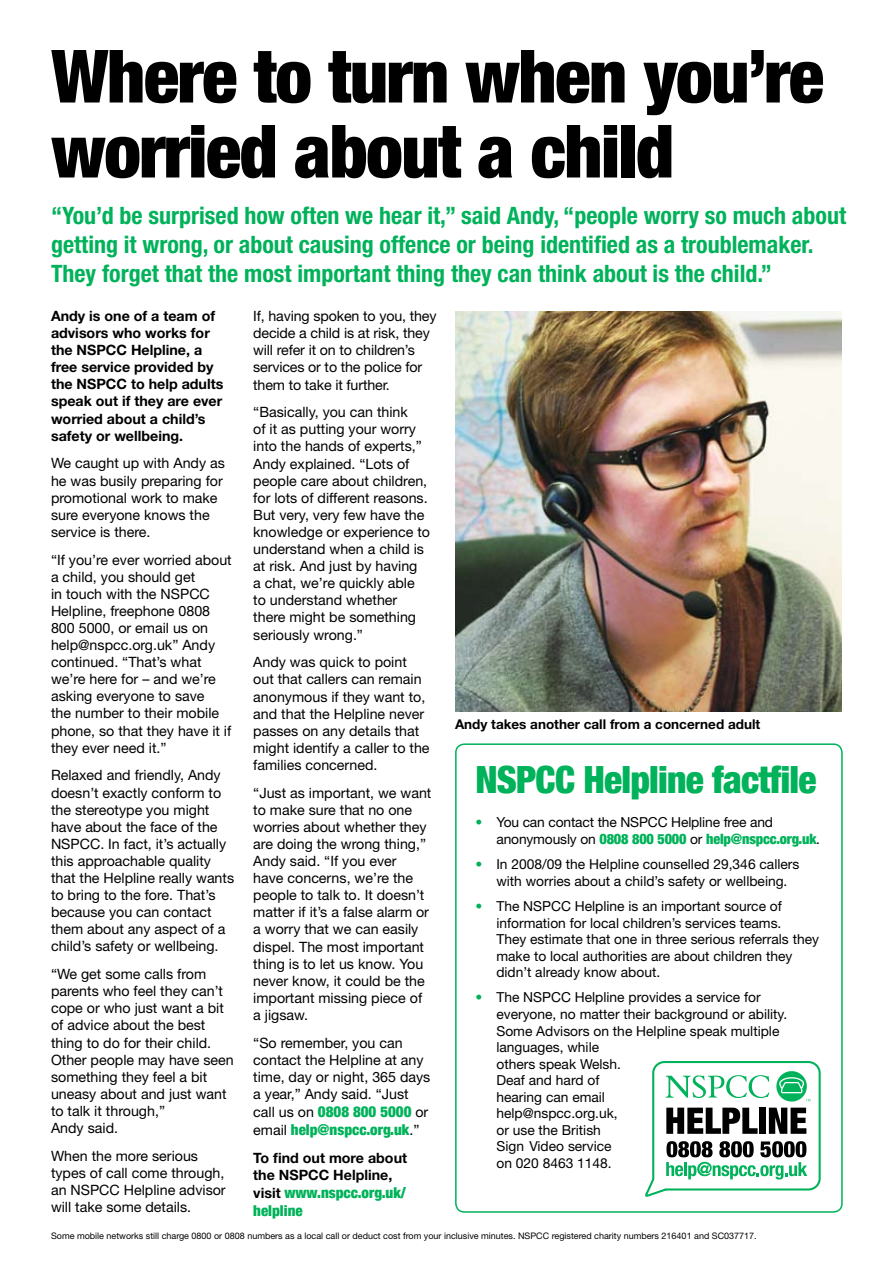
<style>
.page{position:relative;width:893px;height:1263px;background:#fff}
.page>*{position:absolute;margin:0;border:0;box-sizing:border-box;transform-origin:0 0}
.t1{font:900 condensed 73.5px/75px "Helvetica Neue";letter-spacing:-.02em;color:#000}
.t2{font:900 condensed 37.5px "Helvetica Neue";letter-spacing:-.02em;color:#00b25a}
.t3{font:700 condensed 24px/28.8px "Helvetica Neue";color:#00b25a}
.t4{font:900 condensed 15px/18px "Helvetica Neue";color:#00b25a}
.t5{font:14.25px/17.1px "Helvetica Neue";color:#000}
.t6{font:700 14.25px/17.1px "Helvetica Neue";color:#000}
.t7{font:900 condensed 14.25px "Helvetica Neue";letter-spacing:-.01em;color:#00b25a}
.t8{font:13.8px/16.5px "Helvetica Neue";color:#000}
.t9{font:700 13.5px "Helvetica Neue";color:#000}
.t10{font:9px "Helvetica Neue";color:#000}
.s1{font-weight:400;font-stretch:normal;font-size:14.25px;color:#000}
.s2{font-weight:700;font-stretch:normal;font-size:14.25px;color:#000}
.s3{color:#00b25a}
.s4{font-weight:400;font-stretch:normal;font-size:13.8px;color:#000}
</style>
<div class="page">
<div style="left:455px;top:743px;width:388px;height:470px;border:2px solid #00b25a;border-radius:9px"></div>
<svg style="left:645px;top:1061px;width:176px;height:136px"></svg>
<img style="left:456px;top:311px;width:386px;height:400px">
<h1 class="t1" style="left:51px;top:38px;width:774px">Where to turn when you’re worried about a child</h1>
<p class="t3" style="left:51px;top:201px;width:797px">“You’d be surprised how often we hear it,” said Andy, “people worry so much about getting it wrong, or about causing offence or being identified as a troublemaker.<br>They forget that the most important thing they can think about is the child.”</p>
<p class="t6" style="left:51px;top:307px;width:174px">Andy is one of a team of advisors who works for the NSPCC Helpline, a free service provided by the NSPCC to help adults speak out if they are ever worried about a child’s safety or wellbeing.</p>
<p class="t5" style="left:51px;top:455px;width:175px">We caught up with Andy as he was busily preparing for promotional work to make sure everyone knows the service is there.</p>
<p class="t5" style="left:51px;top:551px;width:182px">“If you’re ever worried about a child, you should get<br>in touch with the NSPCC<br>Helpline, freephone 0808<br>800 5000, or email us on help@nspcc.org.uk” Andy continued. “That’s what we’re here for – and we’re asking everyone to save<br>the number to their mobile phone, so that they have it if they ever need it.”</p>
<p class="t5" style="left:51px;top:766px;width:185px">Relaxed and friendly, Andy doesn’t exactly conform to the stereotype you might have about the face of the<br>NSPCC. In fact, it’s actually this approachable quality that the Helpline really wants to bring to the fore. That’s because you can contact them about any aspect of a child’s safety or wellbeing.</p>
<p class="t5" style="left:51px;top:965px;width:184px">“We get some calls from parents who feel they can’t cope or who just want a bit of advice about the best thing to do for their child.<br>Other people may have seen something they feel a bit uneasy about and just want to talk it through,”<br>Andy said.</p>
<p class="t5" style="left:51px;top:1147px;width:176px">When the more serious types of call come through, an NSPCC Helpline advisor will take some details.</p>
<p class="t5" style="left:253px;top:307px;width:185px">If, having spoken to you, they decide a child is at risk, they will refer it on to children’s services or to the police for them to take it further.</p>
<p class="t5" style="left:253px;top:403px;width:178px">“Basically, you can think<br>of it as putting your worry into the hands of experts,”<br>Andy explained. “Lots of people care about children, for lots of different reasons.<br>But very, very few have the knowledge or experience to understand when a child is at risk. And just by having<br>a chat, we’re quickly able to understand whether there might be something seriously wrong.”</p>
<p class="t5" style="left:253px;top:653px;width:178px">Andy was quick to point out that callers can remain anonymous if they want to, and that the Helpline never passes on any details that might identify a caller to the families concerned.</p>
<p class="t5" style="left:253px;top:784px;width:180px">“Just as important, we want to make sure that no one worries about whether they are doing the wrong thing,”<br>Andy said. “If you ever<br>have concerns, we’re the people to talk to. It doesn’t matter if it’s a false alarm or a worry that we can easily dispel. The most important thing is to let us know. You never know, it could be the important missing piece of a jigsaw.</p>
<p class="t5" style="left:253px;top:1034px;width:179px">“So remember, you can contact the Helpline at any time, day or night, 365 days a year,” Andy said. “Just</p>
<p class="t4" style="left:253px;top:1102px;width:177px"><span class="s1">call us on</span> 0808 800 5000 <span class="s1">or email</span> help@nspcc.org.uk<span class="s1">.”</span></p>
<p class="t6" style="left:253px;top:1149px;width:155px">To find out more about the NSPCC Helpline,</p>
<p class="t4" style="left:253px;top:1183px;width:154px"><span class="s2">visit</span> www.nspcc.org.uk/ helpline</p>
<p class="t9" style="left:455px;top:715px;width:307px">Andy takes another call from a concerned adult</p>
<h2 class="t2" style="left:475px;top:756px;width:343px">NSPCC Helpline factfile</h2>
<p class="t8" style="left:475px;top:814px;width:299px"><span class="s3">•</span> You can contact the NSPCC Helpline free and</p>
<p class="t7" style="left:496px;top:830px;width:325px"><span class="s4">anonymously on</span> 0808 800 5000 <span class="s4">or</span> help@nspcc.org.uk<span class="s4">.</span></p>
<p class="t8" style="left:496px;top:856px;width:304px;text-indent:-21px"><span class="s3">•</span> In 2008/09 the Helpline counselled 29,346 callers with worries about a child’s safety or wellbeing.</p>
<p class="t8" style="left:496px;top:898px;width:324px;text-indent:-21px"><span class="s3">•</span> The NSPCC Helpline is an important source of information for local children’s services teams.<br>They estimate that one in three serious referrals they make to local authorities are about children they didn’t already know about.</p>
<p class="t8" style="left:496px;top:989px;width:292px;text-indent:-21px"><span class="s3">•</span> The NSPCC Helpline provides a service for everyone, no matter their background or ability.<br>Some Advisors on the Helpline speak multiple languages, while<br>others speak Welsh.<br>Deaf and hard of<br>hearing can email<br>help@nspcc.org.uk,<br>or use the British<br>Sign Video service<br>on 020 8463 1148.</p>
<p class="t10" style="left:51px;top:1230px;width:707px">Some mobile networks still charge 0800 or 0808 numbers as a local call or deduct cost from your inclusive minutes. NSPCC registered charity numbers 216401 and SC037717.</p>
</div>
